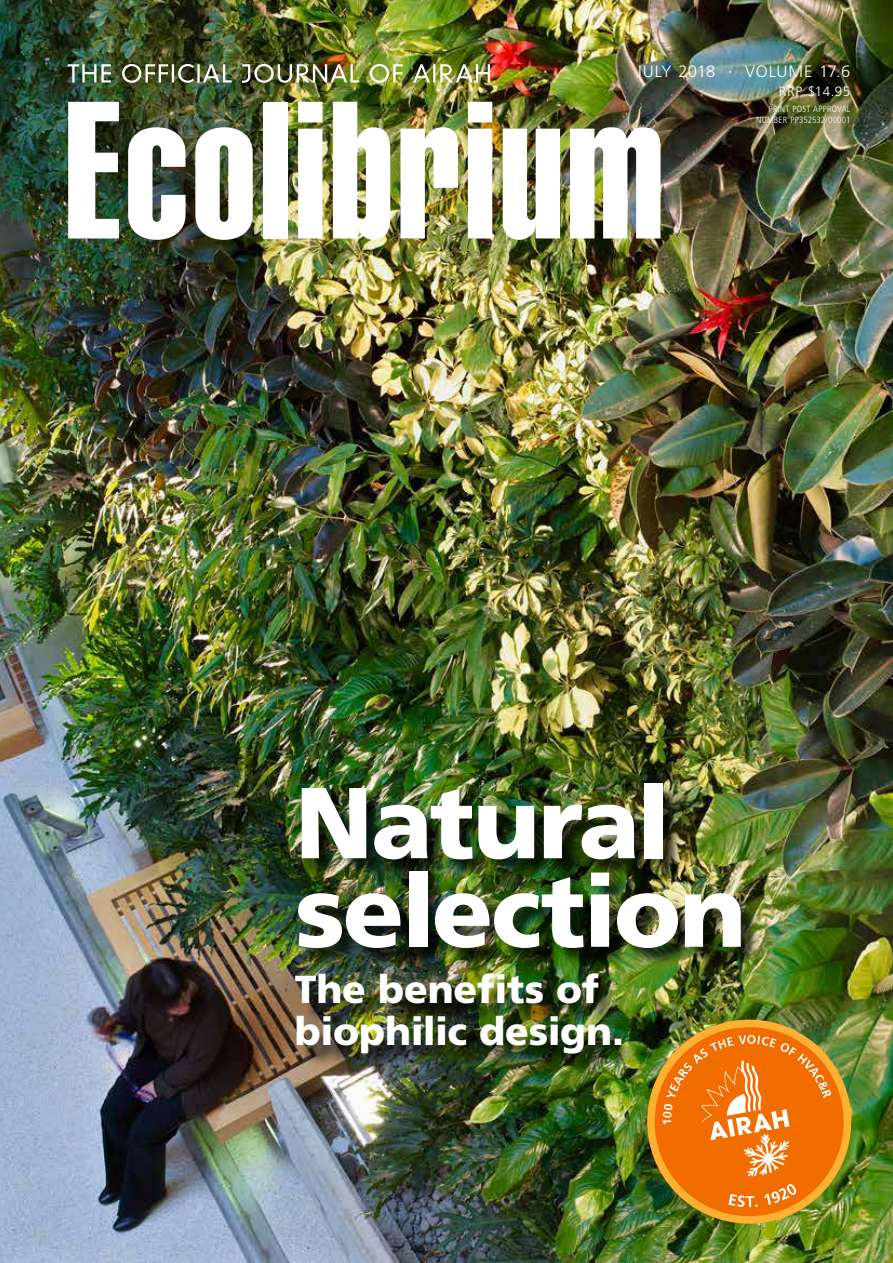
<style>
.page{position:relative;width:893px;height:1263px;background:#fff}
.page>*{position:absolute;margin:0;border:0;box-sizing:border-box;transform-origin:0 0}
.t1{font:192px "Helvetica Extra Compressed";letter-spacing:.015em;color:#fff}
.t2{font:900 100.5px/88.5px "Frutiger LT Std";letter-spacing:-.025em;color:#fff}
.t3{font:900 39px/42px "Frutiger LT Std";letter-spacing:-.005em;color:#fff}
.t4{font:300 16.5px "Frutiger LT Std";letter-spacing:.035em;color:#fff}
.t5{font:300 13.5px "Frutiger LT Std";letter-spacing:.05em;color:#fff}
.t6{font:300 condensed 9px/10.8px "Frutiger LT Std";letter-spacing:.02em;color:#fff;text-align:right}
</style>
<div class="page">
<img style="left:0;top:0;width:893px;height:1263px">
<div style="left:298px;top:785px;width:463px;height:290px;background:#000;opacity:.75"></div>
<img style="left:68px;top:64px;width:422px;height:19px">
<img style="left:639px;top:1011px;width:220px;height:221px">
<svg style="left:728px;top:1194px;width:30px;height:13px"></svg>
<svg style="left:764px;top:1183px;width:33px;height:22px"></svg>
<svg style="left:663px;top:1035px;width:168px;height:141px;background:#ef8122"></svg>
<h3 class="t4" style="left:636px;top:62px;width:216px">JULY 2018 · VOLUME 17.6</h3>
<h3 class="t5" style="left:779px;top:84px;width:73px">RRP $14.95</h3>
<h1 class="t1" style="left:64px;top:55px;width:601px">Ecolibrium</h1>
<p class="t6" style="left:756px;top:103px;width:96px">PRINT POST APPROVAL<br>NUMBER PP352532/00001</p>
<h2 class="t2" style="left:295px;top:778px;width:453px">Natural selection</h2>
<h3 class="t3" style="left:295px;top:968px;width:331px">The benefits of biophilic design.</h3>
</div>
